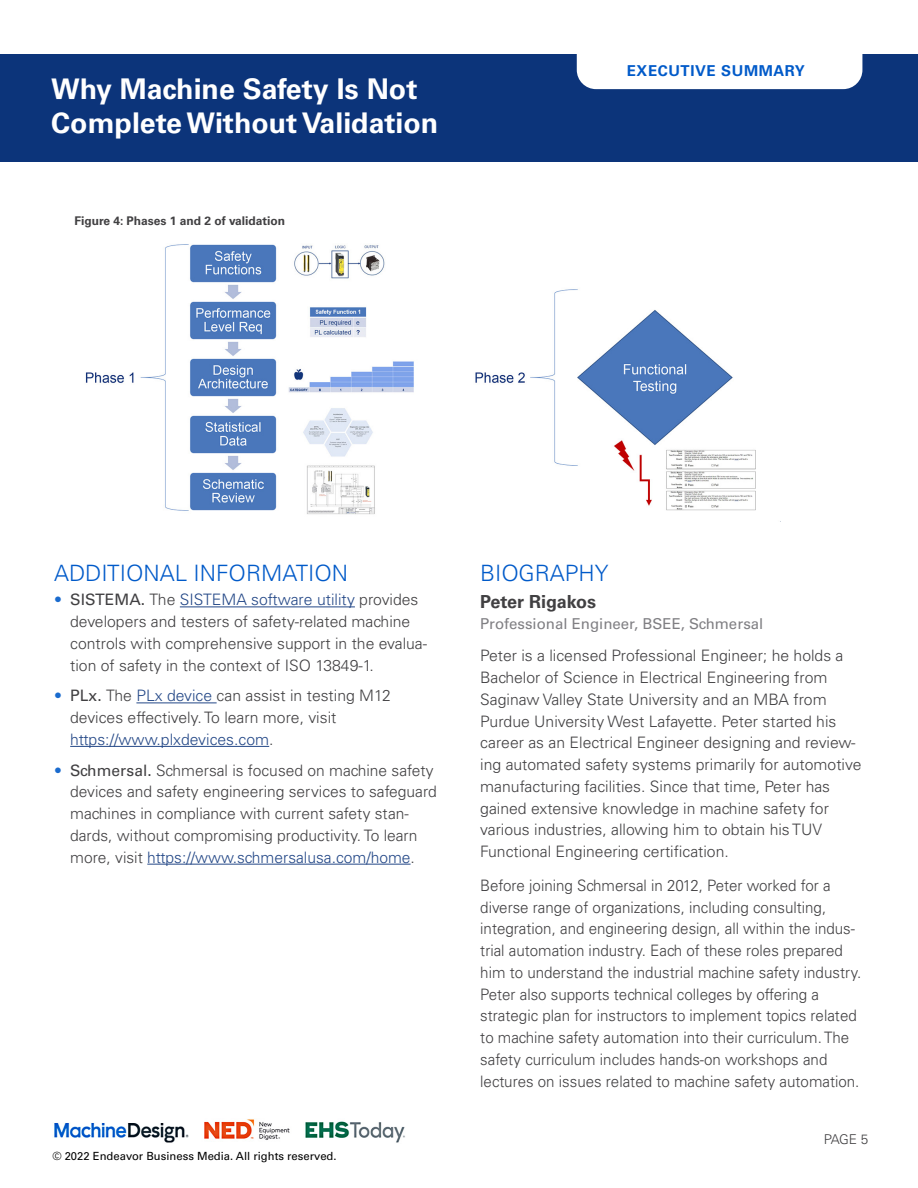
<style>
.page{position:relative;width:918px;height:1188px;background:#fff}
.page>*{position:absolute;margin:0;border:0;box-sizing:border-box;transform-origin:0 0}
.t1{font:700 28.5px/34.2px "Univers LT Std";color:#fff}
.t2{font:300 22.5px "Univers LT Std";color:#005ac9}
.t3{font:700 18px "Univers LT Std";color:#414042}
.t4{font:300 15.75px/21.8px "Univers LT Std";color:#414042}
.t5{font:300 15.75px/21.8px "Univers LT Std";color:#414042;scale:.96 1}
.t6{font:15px "Univers LT Std";color:#807f83}
.t7{font:700 15px "Univers LT Std";letter-spacing:.04em;color:#005ac9}
.t8{font:300 13.5px "Univers LT Std";color:#414042}
.t9{font:700 12px "Univers LT Std";color:#414042}
.t10{font:11.25px "Univers LT Std";color:#000}
.s1{color:#1a6bce}
.s2{font-weight:400}
.s3{color:#244887}
</style>
<div class="page">
<div style="left:0;top:54px;width:918px;height:108px;background:#0c347a"></div>
<div style="left:577px;top:54px;width:285px;height:35px;background:#fff"></div>
<img style="left:54px;top:1119px;width:351px;height:24px">
<hr style="left:180px;top:607px;width:175px;height:1px;background:#244887">
<hr style="left:136px;top:703px;width:81px;height:1px;background:#244887">
<hr style="left:70px;top:746px;width:199px;height:1px;background:#244887">
<hr style="left:147px;top:864px;width:264px;height:1px;background:#244887">
<img style="left:85px;top:244px;width:696px;height:278px">
<h1 class="t1" style="left:51px;top:72px;width:389px">Why Machine Safety Is Not<br>Complete Without Validation</h1>
<p class="t9" style="left:74px;top:213px;width:212px">Figure 4: Phases 1 and 2 of validation</p>
<p class="t7" style="left:627px;top:62px;width:180px">EXECUTIVE SUMMARY</p>
<h2 class="t2" style="left:54px;top:559px;width:296px">ADDITIONAL INFORMATION</h2>
<p class="t4" style="left:70px;top:589px;width:359px;text-indent:-16px"><span class="s1">•</span> <span class="s2">SISTEMA.</span> The <span class="s3">SISTEMA software utility</span> provides developers and testers of safety-related machine controls with comprehensive support in the evalua&shy;tion of safety in the context of ISO 13849-1.</p>
<p class="t4" style="left:70px;top:685px;width:322px;text-indent:-16px"><span class="s1">•</span> <span class="s2">PLx.</span> The <span class="s3">PLx device</span> can assist in testing M12 devices effectively. To learn more, visit <span class="s3">https://www.plxdevices.com</span>.</p>
<p class="t4" style="left:70px;top:759px;width:368px;text-indent:-16px"><span class="s1">•</span> <span class="s2">Schmersal.</span> Schmersal is focused on machine safety devices and safety engineering services to safeguard machines in compliance with current safety stan&shy;dards, without compromising productivity. To learn more, visit <span class="s3">https://www.schmersalusa.com/home</span>.</p>
<p class="t10" style="left:53px;top:1150px;width:285px">© 2022 Endeavor Business Media. All rights reserved.</p>
<h2 class="t2" style="left:480px;top:559px;width:130px">BIOGRAPHY</h2>
<p class="t3" style="left:480px;top:591px;width:117px">Peter Rigakos</p>
<p class="t6" style="left:480px;top:615px;width:285px">Professional Engineer, BSEE, Schmersal</p>
<p class="t4" style="left:480px;top:645px;width:383px">Peter is a licensed Professional Engineer; he holds a Bachelor of Science in Electrical Engineering from Saginaw Valley State University and an MBA from Purdue University West Lafayette. Peter started his career as an Electrical Engineer designing and review&shy;ing automated safety systems primarily for automotive manufacturing facilities. Since that time, Peter has gained extensive knowledge in machine safety for various industries, allowing him to obtain his TUV Functional Engineering certification.</p>
<p class="t5" style="left:480px;top:874px;width:398px">Before joining Schmersal in 2012, Peter worked for a diverse range of organizations, including consulting, integration, and engineering design, all within the indus&shy;trial automation industry. Each of these roles prepared him to understand the industrial machine safety industry.<br>Peter also supports technical colleges by offering a strategic plan for instructors to implement topics related to machine safety automation into their curriculum. The safety curriculum includes hands-on workshops and lectures on issues related to machine safety automation.</p>
<p class="t8" style="left:824px;top:1132px;width:46px">PAGE 5</p>
</div>
